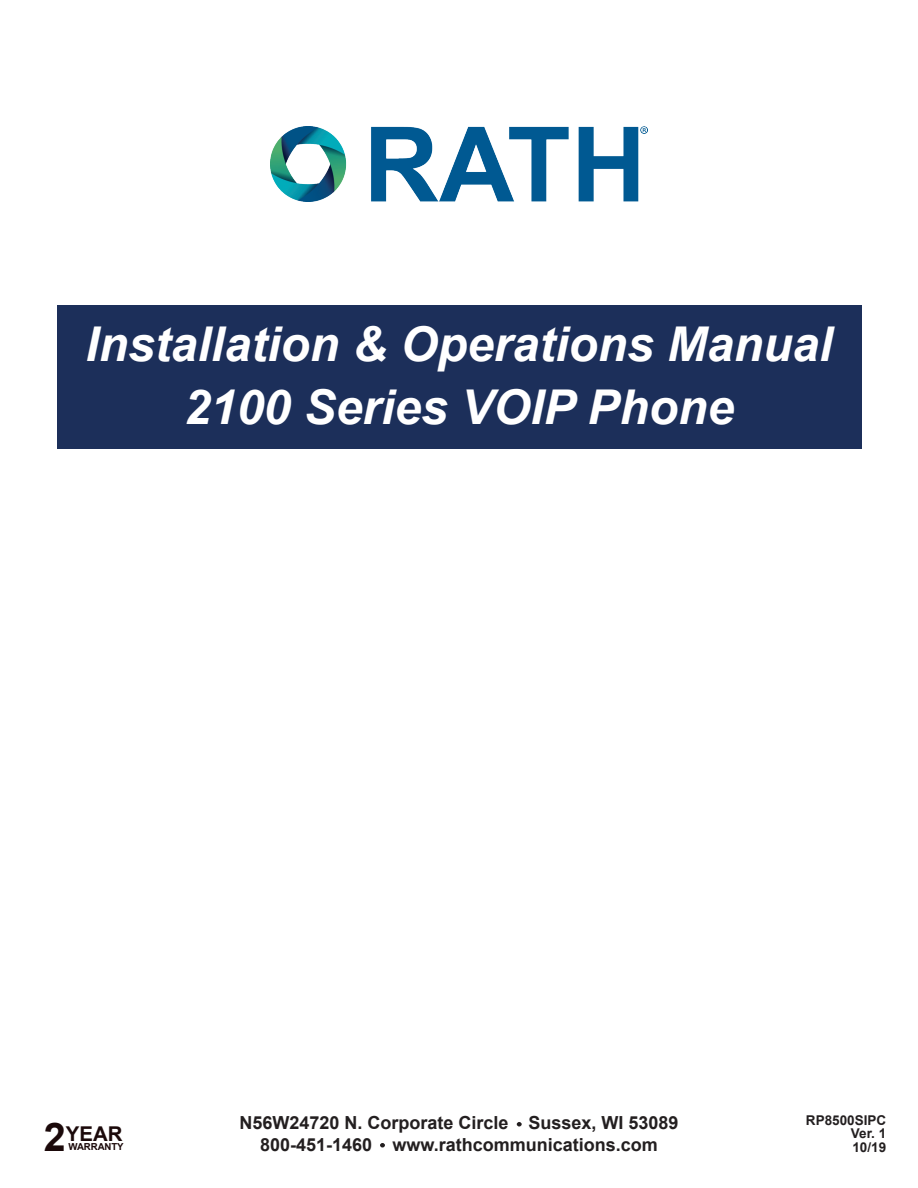
<style>
.page{position:relative;width:918px;height:1188px;background:#fff}
.page>*{position:absolute;margin:0;border:0;box-sizing:border-box;transform-origin:0 0}
.t1{font:italic 700 48px "Arial";color:#fff}
.t2{font:700 39.45px "Arial";color:#1b090a}
.t3{font:700 20.4px "Arial";color:#1b090a}
.t4{font:700 18px "Arial";color:#231f20}
.t5{font:700 13.5px/13.5px "Arial";color:#231f20;text-align:right}
.t6{font:700 9.6px "Arial";letter-spacing:-.01em;color:#1b090a}
</style>
<div class="page">
<div style="left:57px;top:305px;width:804px;height:144px;background:#1c2f5a"></div>
<img style="left:271px;top:126px;width:376px;height:76px">
<svg style="left:517px;top:1122px;width:5px;height:4px"></svg>
<svg style="left:380px;top:1143px;width:5px;height:4px"></svg>
<p class="t1" style="left:86px;top:312px;width:748px">Installation &amp; Operations Manual</p>
<p class="t1" style="left:184px;top:375px;width:552px">2100 Series VOIP Phone</p>
<p class="t5" style="left:806px;top:1113px;width:82px">RP8500SIPC<br>Ver. 1</p>
<p class="t4" style="left:239px;top:1110px;width:441px">N56W24720 N. Corporate Circle Sussex, WI 53089</p>
<p class="t4" style="left:260px;top:1132px;width:399px">800-451-1460 www.rathcommunications.com</p>
<p class="t2" style="left:44px;top:1109px;width:23px">2</p>
<p class="t3" style="left:66px;top:1119px;width:58px">YEAR</p>
<p class="t6" style="left:69px;top:1140px;width:57px">WARRANTY</p>
<p class="t5" style="left:852px;top:1140px;width:35px">10/19</p>
</div>
